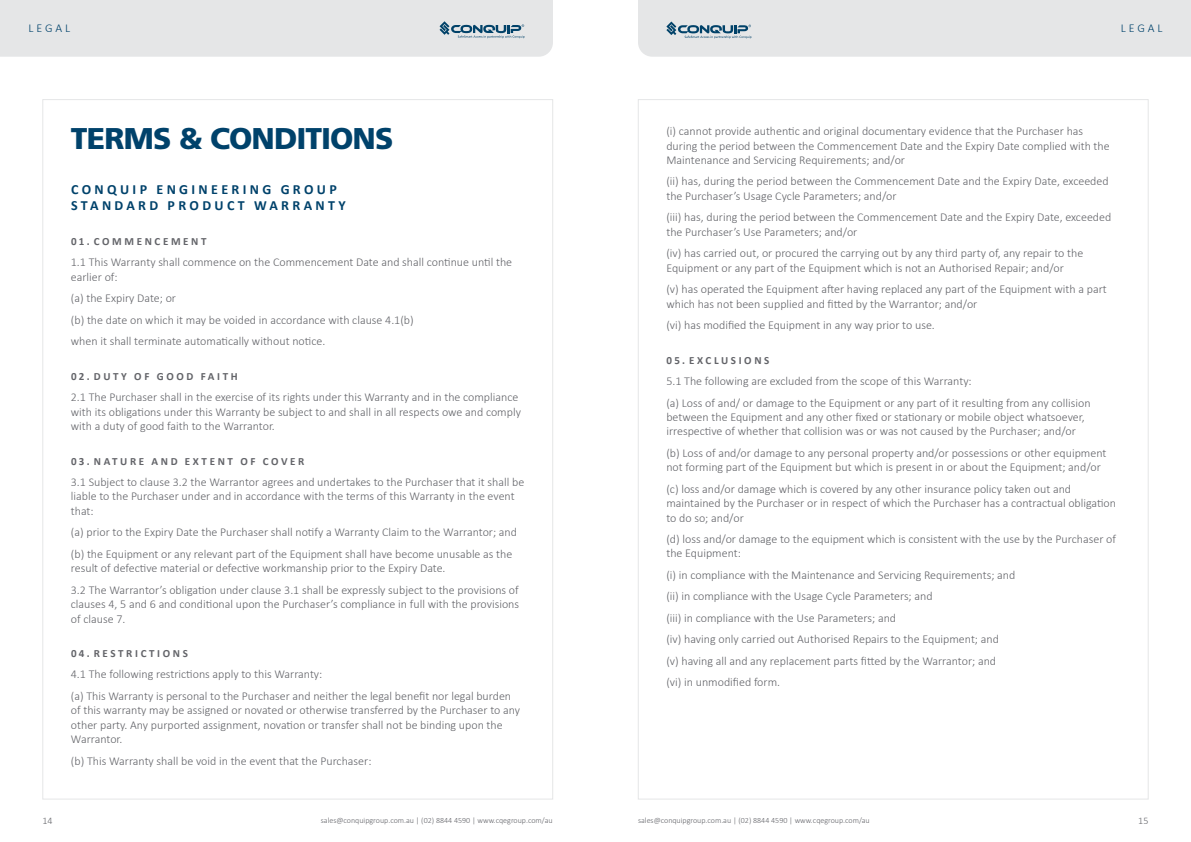
<style>
.page{position:relative;width:1191px;height:842px;background:#fff}
.page>*{position:absolute;margin:0;border:0;box-sizing:border-box;transform-origin:0 0}
.t1{font:900 30px "Frutiger LT Std";letter-spacing:-.025em;color:#00426b}
.t2{font:700 14px/16.8px "Calibri";letter-spacing:.24em;color:#00426b}
.t3{font:300 12px/14.4px "Calibri";color:#636469}
.t4{font:300 12px "Calibri";letter-spacing:.24em;color:#00426b}
.t5{font:700 11px "Calibri";letter-spacing:.24em;color:#636469}
.t6{font:300 10px "Calibri";color:#636469}
.t7{font:300 8px "Calibri";color:#636469}
</style>
<div class="page">
<div style="left:0;top:0;width:553px;height:57px;background:#e5e6e7"></div>
<div style="left:638px;top:0;width:553px;height:57px;background:#e5e6e7"></div>
<p class="t4" style="left:29px;top:21px;width:43px">LEGAL</p>
<p class="t4" style="left:1120px;top:21px;width:43px">LEGAL</p>
<h1 class="t1" style="left:71px;top:120px;width:324px">TERMS &amp; CONDITIONS</h1>
<p class="t2" style="left:71px;top:180px;width:276px">CONQUIP ENGINEERING GROUP<br>STANDARD PRODUCT WARRANTY</p>
<p class="t5" style="left:71px;top:233px;width:137px">01. COMMENCEMENT</p>
<p class="t3" style="left:71px;top:255px;width:443px">1.1 This Warranty shall commence on the Commencement Date and shall continue until the earlier of:</p>
<p class="t3" style="left:71px;top:287px;width:344px;line-height:21.5px">(a) the Expiry Date; or<br>(b) the date on which it may be voided in accordance with clause 4.1(b) when it shall terminate automatically without notice.</p>
<p class="t5" style="left:71px;top:368px;width:168px">02. DUTY OF GOOD FAITH</p>
<p class="t3" style="left:71px;top:390px;width:451px">2.1 The Purchaser shall in the exercise of its rights under this Warranty and in the compliance with its obligations under this Warranty be subject to and shall in all respects owe and comply with a duty of good faith to the Warrantor.</p>
<p class="t5" style="left:71px;top:453px;width:235px">03. NATURE AND EXTENT OF COVER</p>
<p class="t3" style="left:71px;top:475px;width:455px">3.1 Subject to clause 3.2 the Warrantor agrees and undertakes to the Purchaser that it shall be liable to the Purchaser under and in accordance with the terms of this Warranty in the event that:</p>
<p class="t3" style="left:71px;top:521px;width:448px;line-height:21.5px">(a) prior to the Expiry Date the Purchaser shall notify a Warranty Claim to the Warrantor; and (b) the Equipment or any relevant part of the Equipment shall have become unusable as the</p>
<p class="t3" style="left:71px;top:557px;width:449px;line-height:21.5px">result of defective material or defective workmanship prior to the Expiry Date.<br>3.2 The Warrantor’s obligation under clause 3.1 shall be expressly subject to the provisions of</p>
<p class="t3" style="left:71px;top:597px;width:450px">clauses 4, 5 and 6 and conditional upon the Purchaser’s compliance in full with the provisions of clause 7.</p>
<p class="t5" style="left:71px;top:645px;width:118px">04. RESTRICTIONS</p>
<p class="t3" style="left:71px;top:664px;width:442px;line-height:21.5px">4.1 The following restrictions apply to this Warranty:<br>(a) This Warranty is personal to the Purchaser and neither the legal benefit nor legal burden</p>
<p class="t3" style="left:71px;top:703px;width:451px">of this warranty may be assigned or novated or otherwise transferred by the Purchaser to any other party. Any purported assignment, novation or transfer shall not be binding upon the<br>Warrantor.</p>
<p class="t3" style="left:71px;top:753px;width:302px">(b) This Warranty shall be void in the event that the Purchaser:</p>
<p class="t3" style="left:666px;top:124px;width:445px">(i) cannot provide authentic and original documentary evidence that the Purchaser has during the period between the Commencement Date and the Expiry Date complied with the<br>Maintenance and Servicing Requirements; and/or</p>
<p class="t3" style="left:666px;top:174px;width:444px">(ii) has, during the period between the Commencement Date and the Expiry Date, exceeded the Purchaser’s Usage Cycle Parameters; and/or</p>
<p class="t3" style="left:666px;top:210px;width:446px">(iii) has, during the period between the Commencement Date and the Expiry Date, exceeded the Purchaser’s Use Parameters; and/or</p>
<p class="t3" style="left:666px;top:246px;width:418px">(iv) has carried out, or procured the carrying out by any third party of, any repair to the<br>Equipment or any part of the Equipment which is not an Authorised Repair; and/or</p>
<p class="t3" style="left:666px;top:282px;width:442px">(v) has operated the Equipment after having replaced any part of the Equipment with a part which has not been supplied and fitted by the Warrantor; and/or</p>
<p class="t3" style="left:666px;top:318px;width:270px">(vi) has modified the Equipment in any way prior to use.</p>
<p class="t5" style="left:666px;top:352px;width:104px">05. EXCLUSIONS</p>
<p class="t3" style="left:666px;top:370px;width:426px;line-height:21.5px">5.1 The following are excluded from the scope of this Warranty:<br>(a) Loss of and/ or damage to the Equipment or any part of it resulting from any collision</p>
<p class="t3" style="left:666px;top:410px;width:420px">between the Equipment and any other fixed or stationary or mobile object whatsoever, irrespective of whether that collision was or was not caused by the Purchaser; and/or</p>
<p class="t3" style="left:666px;top:445px;width:441px">(b) Loss of and/or damage to any personal property and/or possessions or other equipment not forming part of the Equipment but which is present in or about the Equipment; and/or</p>
<p class="t3" style="left:666px;top:481px;width:451px">(c) loss and/or damage which is covered by any other insurance policy taken out and maintained by the Purchaser or in respect of which the Purchaser has a contractual obligation to do so; and/or</p>
<p class="t3" style="left:666px;top:532px;width:451px">(d) loss and/or damage to the equipment which is consistent with the use by the Purchaser of the Equipment:</p>
<p class="t3" style="left:666px;top:564px;width:350px;line-height:21.5px">(i) in compliance with the Maintenance and Servicing Requirements; and (ii) in compliance with the Usage Cycle Parameters; and<br>(iii) in compliance with the Use Parameters; and<br>(iv) having only carried out Authorised Repairs to the Equipment; and<br>(v) having all and any replacement parts fitted by the Warrantor; and<br>(vi) in unmodified form.</p>
<p class="t6" style="left:43px;top:814px;width:12px">14</p>
<p class="t6" style="left:1138px;top:814px;width:12px">15</p>
<p class="t7" style="left:321px;top:816px;width:233px">sales@conquipgroup.com.au | (02) 8844 4590 | www.cqegroup.com/au</p>
<p class="t7" style="left:638px;top:816px;width:233px">sales@conquipgroup.com.au | (02) 8844 4590 | www.cqegroup.com/au</p>
</div>
